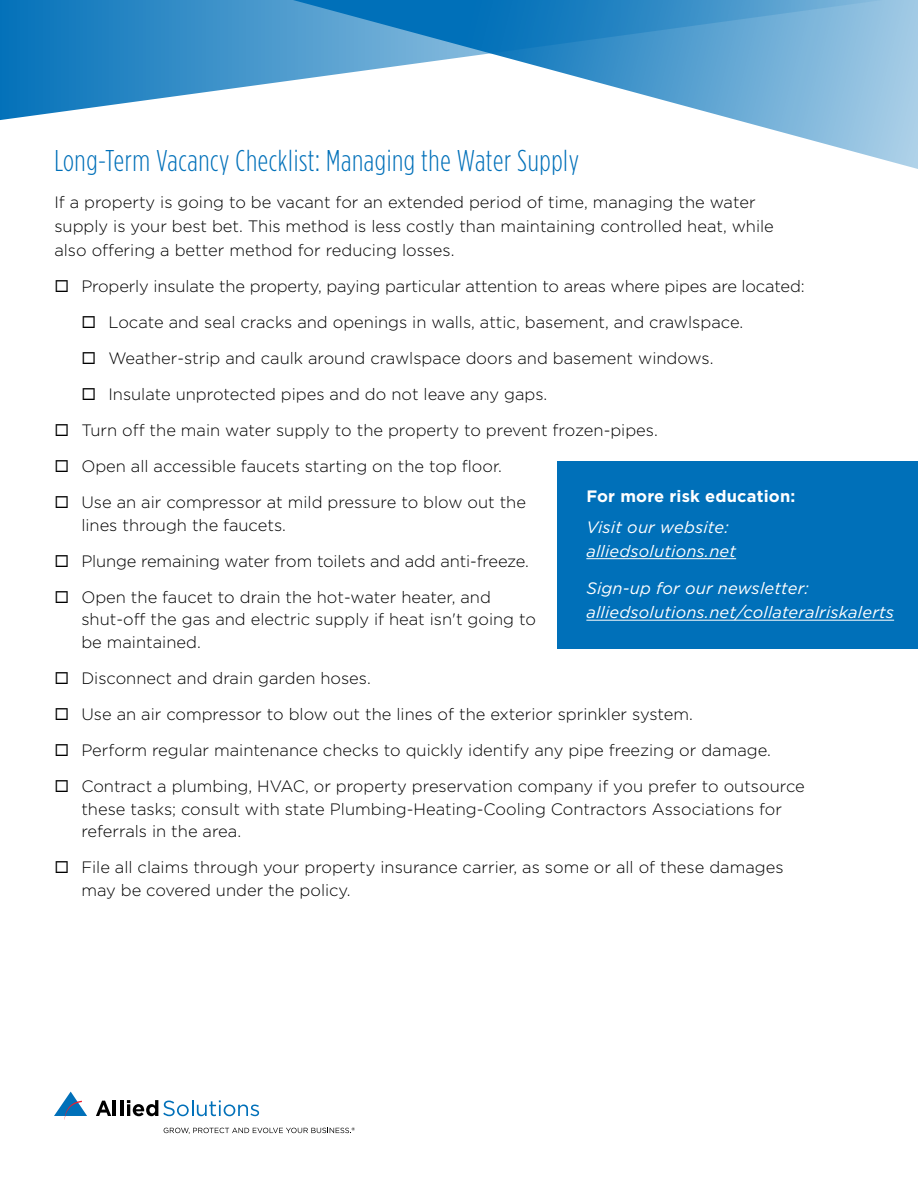
<style>
.page{position:relative;width:918px;height:1188px;background:#fff}
.page>*{position:absolute;margin:0;border:0;box-sizing:border-box;transform-origin:0 0}
.t1{font:300 condensed 30px "Gotham HTF";letter-spacing:.02em;color:#0070b9}
.t2{font:300 16.5px/36px "Gotham HTF";color:#000}
.t3{font:italic 16.5px/24px "Gotham HTF";letter-spacing:.01em;color:#fff}
.t4{font:700 16.5px "Gotham HTF";letter-spacing:.01em;color:#fff}
</style>
<div class="page">
<svg style="left:744px;top:122px;width:174px;height:47px"></svg>
<svg style="left:0;top:0;width:918px;height:122px"></svg>
<svg style="left:96px;top:1101px;width:15px;height:15px"></svg>
<hr style="left:113px;top:1100px;width:3px;height:16px;background:#000">
<hr style="left:120px;top:1100px;width:3px;height:16px;background:#000">
<svg style="left:127px;top:1100px;width:132px;height:16px"></svg>
<svg style="left:54px;top:1092px;width:33px;height:28px"></svg>
<svg style="left:164px;top:1127px;width:191px;height:7px"></svg>
<div style="left:558px;top:461px;width:360px;height:187px;background:#0070b9"></div>
<hr style="left:586px;top:558px;width:150px;height:1px;background:#fff">
<hr style="left:586px;top:620px;width:308px;height:1px;background:#fff">
<h1 class="t1" style="left:54px;top:145px;width:526px">Long-Term Vacancy Checklist: Managing the Water Supply</h1>
<p class="t2" style="left:54px;top:190px;width:721px;line-height:24px">If a property is going to be vacant for an extended period of time, managing the water supply is your best bet. This method is less costly than maintaining controlled heat, while also offering a better method for reducing losses.</p>
<p class="t2" style="left:81px;top:268px;width:725px">Properly insulate the property, paying particular attention to areas where pipes are located:</p>
<p class="t2" style="left:108px;top:304px;width:636px">Locate and seal cracks and openings in walls, attic, basement, and crawlspace.</p>
<p class="t2" style="left:108px;top:340px;width:607px">Weather-strip and caulk around crawlspace doors and basement windows.</p>
<p class="t2" style="left:108px;top:376px;width:441px">Insulate unprotected pipes and do not leave any gaps.</p>
<p class="t2" style="left:81px;top:412px;width:578px">Turn off the main water supply to the property to prevent frozen-pipes.</p>
<p class="t2" style="left:81px;top:448px;width:422px">Open all accessible faucets starting on the top floor.</p>
<p class="t2" style="left:81px;top:484px;width:446px">Use an air compressor at mild pressure to blow out the</p>
<p class="t2" style="left:81px;top:507px;width:449px">lines through the faucets.<br>Plunge remaining water from toilets and add anti-freeze.<br>Open the faucet to drain the hot-water heater, and</p>
<p class="t2" style="left:81px;top:608px;width:456px;line-height:22.5px">shut-off the gas and electric supply if heat isn't going to be maintained.</p>
<p class="t2" style="left:81px;top:660px;width:725px">Disconnect and drain garden hoses.<br>Use an air compressor to blow out the lines of the exterior sprinkler system.<br>Perform regular maintenance checks to quickly identify any pipe freezing or damage.<br>Contract a plumbing, HVAC, or property preservation company if you prefer to outsource</p>
<p class="t2" style="left:81px;top:797px;width:702px;line-height:22.5px">these tasks; consult with state Plumbing-Heating-Cooling Contractors Associations for referrals in the area.</p>
<p class="t2" style="left:81px;top:856px;width:704px;line-height:22.5px">File all claims through your property insurance carrier, as some or all of these damages may be covered under the policy.</p>
<p class="t4" style="left:586px;top:486px;width:210px">For more risk education:</p>
<p class="t3" style="left:586px;top:515px;width:151px">Visit our website: alliedsolutions.net</p>
<p class="t3" style="left:586px;top:576px;width:309px">Sign-up for our newsletter: alliedsolutions.net/collateralriskalerts</p>
</div>
